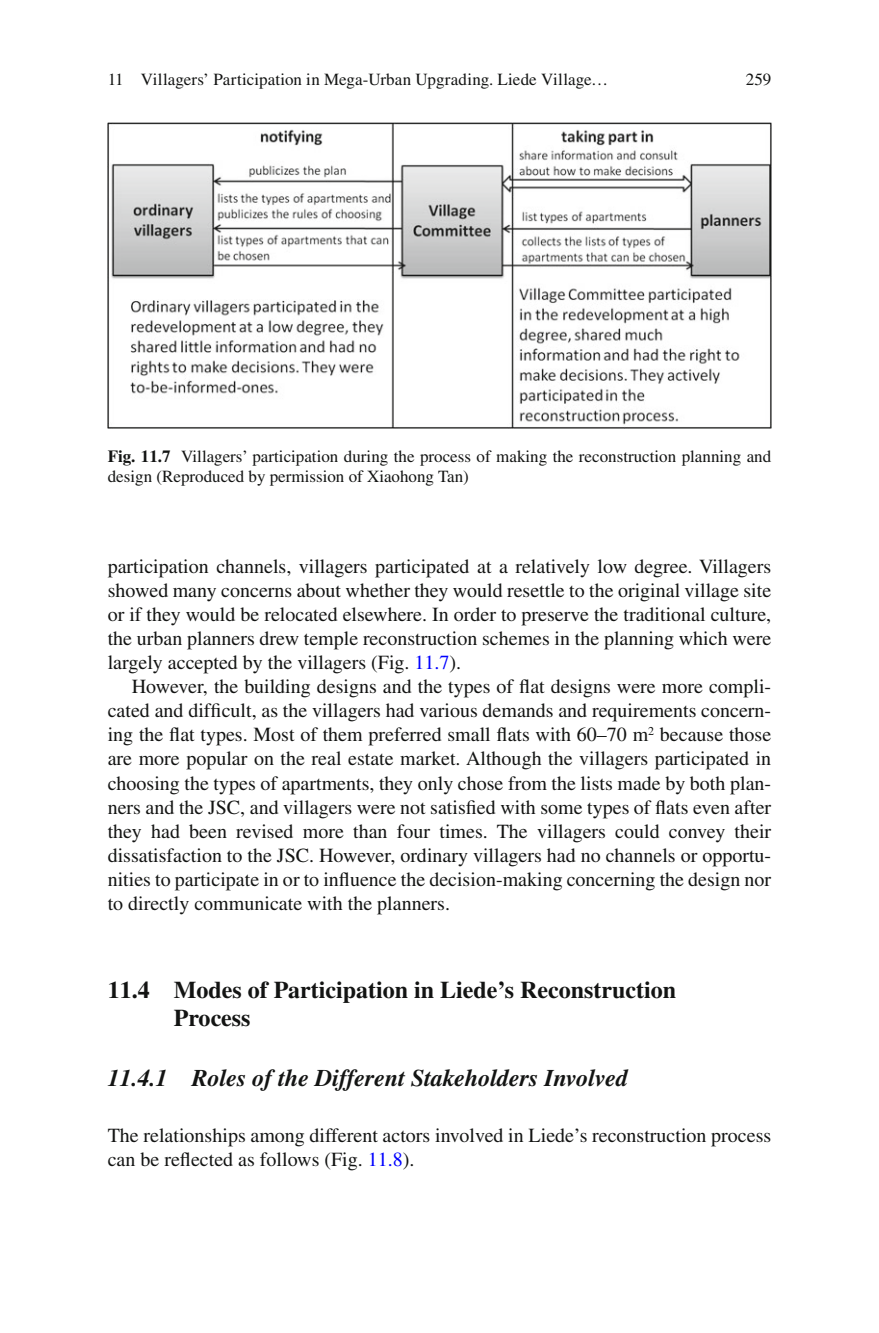
<style>
.page{position:relative;width:879px;height:1333px;background:#fff}
.page>*{position:absolute;margin:0;border:0;box-sizing:border-box;transform-origin:0 0}
.t1{font:700 24px/28px "Times";color:#131413}
.t2{font:italic 700 24px "Times";color:#131413}
.t3{font:20px/24px "Times";color:#131413;text-align:justify}
.t4{font:17px/20px "Times";color:#131413}
.s1{font-weight:700}
.s2{color:#00f}
</style>
<div class="page">
<img style="left:108px;top:122px;width:663px;height:306px">
<p class="t4" style="left:108px;top:71px;width:502px">11 Villagers’ Participation in Mega-Urban Upgrading. Liede Village…</p>
<p class="t4" style="left:746px;top:71px;width:27px">259</p>
<p class="t4" style="left:108px;top:447px;width:665px"><span class="s1">Fig. 11.7</span> Villagers’ participation during the process of making the reconstruction planning and design (Reproduced by permission of Xiaohong Tan)</p>
<p class="t3" style="left:108px;top:556px;width:665px">participation channels, villagers participated at a relatively low degree. Villagers showed many concerns about whether they would resettle to the original village site or if they would be relocated elsewhere. In order to preserve the traditional culture, the urban planners drew temple reconstruction schemes in the planning which were largely accepted by the villagers (Fig. <span class="s2">11.7</span> ).</p>
<p class="t3" style="left:108px;top:676px;width:665px;text-indent:24px">However, the building designs and the types of flat designs were more compli&shy;cated and difficult, as the villagers had various demands and requirements concern&shy;ing the flat types. Most of them preferred small flats with 60–70 m <sup>2</sup> because those are more popular on the real estate market. Although the villagers participated in choosing the types of apartments, they only chose from the lists made by both plan&shy;ners and the JSC, and villagers were not satisfied with some types of flats even after they had been revised more than four times. The villagers could convey their dissatisfaction to the JSC. However, ordinary villagers had no channels or opportu&shy;nities to participate in or to influence the decision-making concerning the design nor to directly communicate with the planners.</p>
<p class="t1" style="left:174px;top:977px;width:504px;text-indent:-66px">11.4 Modes of Participation in Liede’s Reconstruction<br>Process</p>
<p class="t2" style="left:108px;top:1068px;width:522px">11.4.1 Roles of the Different Stakeholders Involved</p>
<p class="t3" style="left:108px;top:1124px;width:665px">The relationships among different actors involved in Liede’s reconstruction process can be reflected as follows (Fig. <span class="s2">11.8</span> ).</p>
</div>
